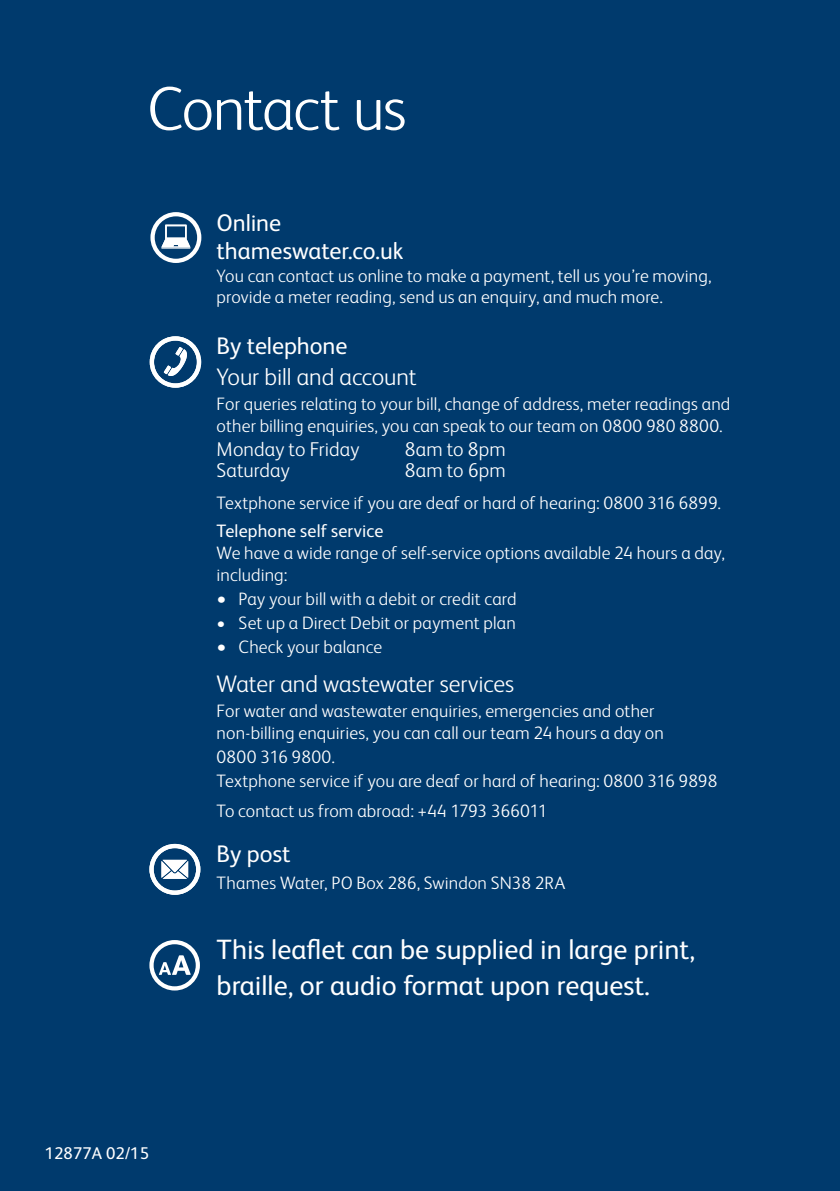
<style>
.page{position:relative;width:840px;height:1191px;background:#fff}
.page>*{position:absolute;margin:0;border:0;box-sizing:border-box;transform-origin:0 0}
.t1{font:300 62px "FS Albert";letter-spacing:-.02em;color:#fff}
.t2{font:28px/36px "FS Albert";color:#fff}
.t3{font:300 24px "FS Albert";letter-spacing:-.005em;color:#fff}
.t4{font:24px/28px "FS Albert";letter-spacing:-.005em;color:#fff}
.t5{font:300 20px "FS Albert";letter-spacing:.005em;color:#fff}
.t6{font:300 18px/22px "FS Albert";letter-spacing:.01em;color:#fff}
.t7{font:18px "FS Albert";letter-spacing:.01em;color:#fff}
.t8{font:17px "FS Albert";color:#fff}
.s1{font-size:20px}
</style>
<div class="page">
<div style="left:0;top:0;width:839px;height:1191px;background:#003a6d"></div>
<svg style="left:150px;top:212px;width:51px;height:51px"></svg>
<svg style="left:150px;top:336px;width:51px;height:52px"></svg>
<svg style="left:149px;top:844px;width:51px;height:50px"></svg>
<svg style="left:149px;top:940px;width:51px;height:50px"></svg>
<h1 class="t1" style="left:147px;top:68px;width:261px">Contact us</h1>
<h3 class="t4" style="left:216px;top:207px;width:188px">Online thameswater.co.uk</h3>
<p class="t6" style="left:216px;top:265px;width:496px;line-height:21px">You can contact us online to make a payment, tell us you’re moving, provide a meter reading, send us an enquiry, and much more.</p>
<h3 class="t4" style="left:216px;top:331px;width:132px">By telephone</h3>
<h3 class="t3" style="left:216px;top:361px;width:201px">Your bill and account</h3>
<p class="t6" style="left:216px;top:392px;width:515px">For queries relating to your bill, change of address, meter readings and other billing enquiries, you can speak to our team on 0800 980 8800.</p>
<p class="t5" style="left:216px;top:436px;width:144px">Monday to Friday</p>
<p class="t5" style="left:404px;top:436px;width:102px">8am to 8pm</p>
<p class="t5" style="left:216px;top:457px;width:75px">Saturday</p>
<p class="t5" style="left:404px;top:457px;width:102px">8am to 6pm</p>
<p class="t6" style="left:216px;top:491px;width:505px">Textphone service if you are deaf or hard of hearing: 0800 316 6899.</p>
<p class="t7" style="left:216px;top:519px;width:168px">Telephone self service</p>
<p class="t6" style="left:216px;top:541px;width:509px">We have a wide range of self-service options available 24 hours a day, including:</p>
<p class="t6" style="left:216px;top:587px;width:301px"><span class="s1">•</span> Pay your bill with a debit or credit card</p>
<p class="t6" style="left:216px;top:611px;width:301px">• Set up a Direct Debit or payment plan</p>
<p class="t6" style="left:216px;top:635px;width:167px"><span class="s1">•</span> Check your balance</p>
<h3 class="t3" style="left:216px;top:668px;width:299px">Water and wastewater services</h3>
<p class="t6" style="left:216px;top:699px;width:448px">For water and wastewater enquiries, emergencies and other non-billing enquiries, you can call our team 24 hours a day on</p>
<p class="t6" style="left:216px;top:744px;width:502px;line-height:24px">0800 316 9800.<br>Textphone service if you are deaf or hard of hearing: 0800 316 9898</p>
<p class="t6" style="left:216px;top:799px;width:332px">To contact us from abroad: +44 1793 366011</p>
<h3 class="t4" style="left:216px;top:838px;width:75px">By post</h3>
<p class="t6" style="left:216px;top:871px;width:350px">Thames Water, PO Box 286, Swindon SN38 2RA</p>
<p class="t8" style="left:45px;top:1141px;width:105px">12877A 02/15</p>
<h2 class="t2" style="left:216px;top:930px;width:479px">This leaflet can be supplied in large print, braille, or audio format upon request.</h2>
</div>
